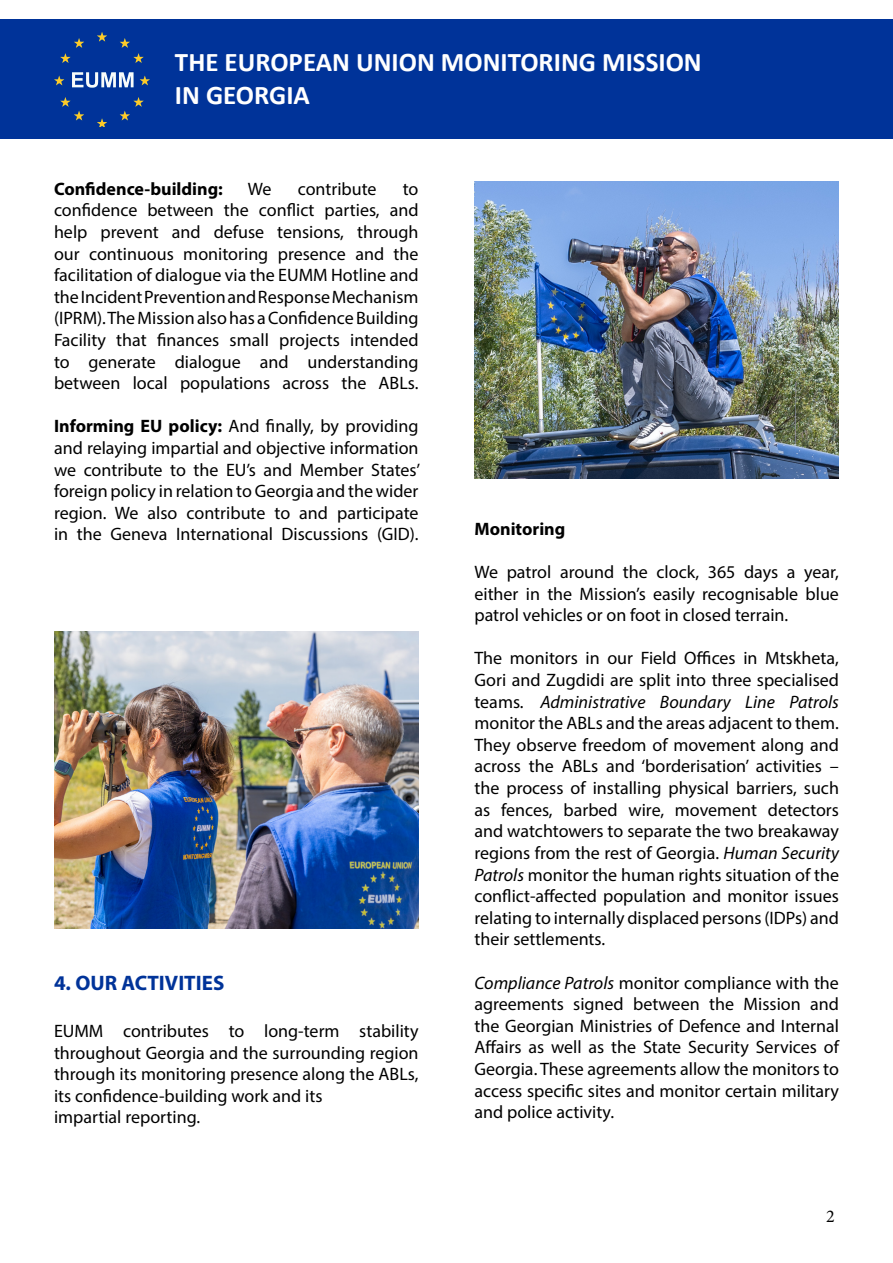
<style>
.page{position:relative;width:893px;height:1263px;background:#fff}
.page>*{position:absolute;margin:0;border:0;box-sizing:border-box;transform-origin:0 0}
.t1{font:700 27px "Calibri";color:#fff}
.t2{font:700 21px "Myriad Pro";color:#039}
.t3{font:18px/21.6px "Myriad Pro";color:#000;text-align:justify}
.t4{font:700 18px "Myriad Pro";color:#000}
.t5{font:18px "Minion Pro";color:#000}
.s1{font-weight:700}
.s2{font-style:italic}
</style>
<div class="page">
<div style="left:0;top:19px;width:892px;height:119px;background:#039"></div>
<svg style="left:54px;top:32px;width:96px;height:95px"></svg>
<img style="left:54px;top:631px;width:364px;height:298px">
<img style="left:474px;top:181px;width:365px;height:297px">
<p class="t1" style="left:175px;top:43px;width:528px">THE EUROPEAN UNION MONITORING MISSION</p>
<p class="t1" style="left:175px;top:76px;width:137px">IN GEORGIA</p>
<p class="t4" style="left:54px;top:177px;width:170px">Confidence-building:</p>
<p class="t3" style="left:248px;top:178px;width:25px">We</p>
<p class="t3" style="left:298px;top:178px;width:80px">contribute</p>
<p class="t3" style="left:54px;top:178px;width:366px;text-indent:349px">to confidence between the conflict parties, and help prevent and defuse tensions, through our continuous monitoring presence and the facilitation of dialogue via the EUMM Hotline and the Incident Prevention and Response Mechanism (IPRM). The Mission also has a Confidence Building Facility that finances small projects intended to generate dialogue and understanding between local populations across the ABLs.</p>
<p class="t3" style="left:54px;top:415px;width:368px"><span class="s1">Informing EU policy:</span> And finally, by providing and relaying impartial and objective information we contribute to the EU’s and Member States’ foreign policy in relation to Georgia and the wider region. We also contribute to and participate in the Geneva International Discussions (GID).</p>
<p class="t2" style="left:54px;top:969px;width:172px">4. OUR ACTIVITIES</p>
<p class="t3" style="left:54px;top:1020px;width:366px">EUMM contributes to long-term stability throughout Georgia and the surrounding region through its monitoring presence along the ABLs, its confidence-building work and its</p>
<p class="t3" style="left:54px;top:1106px;width:148px">impartial reporting.</p>
<p class="t4" style="left:474px;top:517px;width:92px">Monitoring</p>
<p class="t3" style="left:474px;top:561px;width:366px">We patrol around the clock, 365 days a year, either in the Mission’s easily recognisable blue patrol vehicles or on foot in closed terrain.</p>
<p class="t3" style="left:474px;top:647px;width:366px">The monitors in our Field Offices in Mtskheta, Gori and Zugdidi are split into three specialised teams. <span class="s2">Administrative Boundary Line Patrols </span>monitor the ABLs and the areas adjacent to them.<br>They observe freedom of movement along and across the ABLs and ‘borderisation’ activities – the process of installing physical barriers, such as fences, barbed wire, movement detectors and watchtowers to separate the two breakaway regions from the rest of Georgia. <span class="s2">Human Security Patrols</span> monitor the human rights situation of the conflict-affected population and monitor issues relating to internally displaced persons (IDPs) and</p>
<p class="t3" style="left:474px;top:928px;width:132px">their settlements.</p>
<p class="t3" style="left:474px;top:971px;width:366px"><span class="s2">Compliance Patrols</span> monitor compliance with the agreements signed between the Mission and the Georgian Ministries of Defence and Internal Affairs as well as the State Security Services of Georgia. These agreements allow the monitors to access specific sites and monitor certain military and police activity.</p>
<p class="t5" style="left:826px;top:1204px;width:10px">2</p>
</div>
